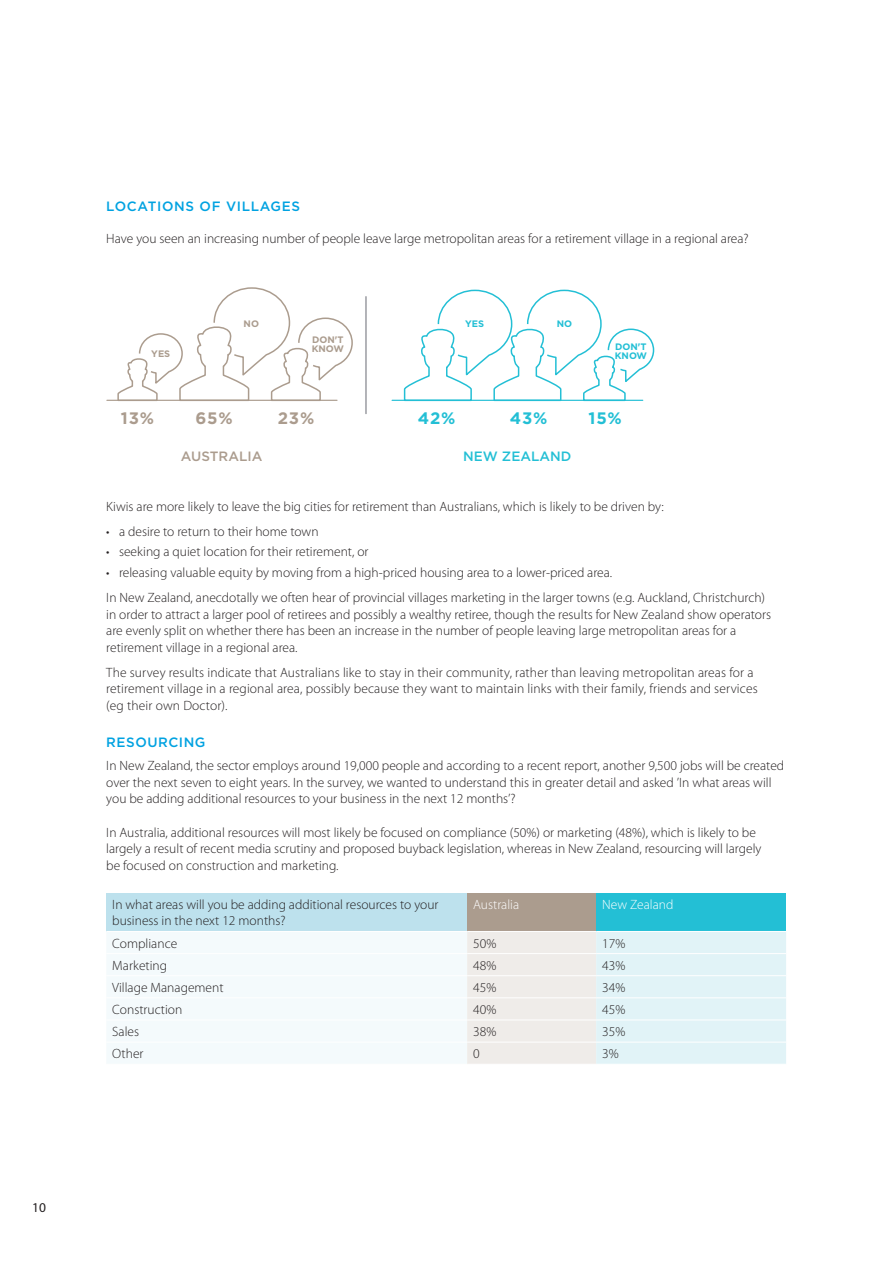
<style>
.page{position:relative;width:893px;height:1263px;background:#fff}
.page>*{position:absolute;margin:0;border:0;box-sizing:border-box;transform-origin:0 0}
._15_Broch_Head_1_A4{font:700 16.65px "Gotham";color:#ab9c8e}
._15_Broch_Head_1_A4-2{font:700 16.65px "Gotham";color:#23bfd5}
._15_Broch_Body_9_11{font:300 13.5px/16.5px "Myriad Pro";color:#231f20}
._15_Broch_Head_2_Got{font:500 13.5px "Gotham";letter-spacing:.05em;color:#00a2e1}
._15_Broch_Body_9_11-2{font:300 13.5px "Myriad Pro";color:#fff}
._15_Broch_Head_3_9_1{font:500 13.5px "Gotham";color:#23bfd5}
._15_Broch_Head_3_9_1-2{font:500 13.5px "Gotham";color:#ab9c8e}
.t1{font:13.5px "Myriad Pro";color:#231f20}
._15_Broch_Head_3_9_1-3{font:700 9.45px/9.4px "Gotham";color:#23bfd5}
._15_Broch_Head_3_9_1-4{font:700 9.45px/9.4px "Gotham";color:#ab9c8e}
</style>
<div class="page">
<div style="left:106px;top:893px;width:361px;height:38px;background:#bde1ed"></div>
<div style="left:467px;top:893px;width:129px;height:38px;background:#ab9c8e"></div>
<div style="left:596px;top:893px;width:190px;height:38px;background:#23bfd5"></div>
<div style="left:107px;top:932px;width:360px;height:131px;background:#f4fafc"></div>
<svg style="left:467px;top:932px;width:319px;height:132px"></svg>
<hr style="left:106px;top:953px;width:361px;height:1px;background:#fff">
<hr style="left:467px;top:953px;width:129px;height:1px;background:#fff">
<hr style="left:596px;top:953px;width:190px;height:1px;background:#fff">
<hr style="left:106px;top:975px;width:361px;height:1px;background:#fff">
<hr style="left:467px;top:975px;width:129px;height:1px;background:#fff">
<hr style="left:596px;top:975px;width:190px;height:1px;background:#fff">
<hr style="left:106px;top:997px;width:361px;height:1px;background:#fff">
<hr style="left:106px;top:1019px;width:361px;height:1px;background:#fff">
<hr style="left:106px;top:1042px;width:361px;height:1px;background:#fff">
<hr style="left:467px;top:997px;width:129px;height:1px;background:#fff">
<hr style="left:467px;top:1019px;width:129px;height:1px;background:#fff">
<hr style="left:467px;top:1042px;width:129px;height:1px;background:#fff">
<hr style="left:596px;top:997px;width:190px;height:1px;background:#fff">
<hr style="left:596px;top:1019px;width:190px;height:1px;background:#fff">
<hr style="left:596px;top:1042px;width:190px;height:1px;background:#fff">
<svg style="left:403px;top:289px;width:252px;height:113px"></svg>
<svg style="left:117px;top:287px;width:236px;height:114px"></svg>
<hr style="left:366px;top:297px;width:1px;height:117px;background:#696b73">
<hr style="left:107px;top:400px;width:230px;height:1px;background:#ab9c8e">
<hr style="left:392px;top:400px;width:251px;height:1px;background:#23bfd5">
<p class="t1" style="left:32px;top:1199px;width:15px">10</p>
<p class="_15_Broch_Head_2_Got" style="left:106px;top:199px;width:195px">LOCATIONS OF VILLAGES</p>
<p class="_15_Broch_Body_9_11" style="left:106px;top:230px;width:644px">Have you seen an increasing number of people leave large metropolitan areas for a retirement village in a regional area?</p>
<p class="_15_Broch_Head_3_9_1-4" style="left:151px;top:348px;width:21px">YES</p>
<p class="_15_Broch_Head_3_9_1-4" style="left:244px;top:318px;width:17px">NO</p>
<p class="_15_Broch_Head_3_9_1-3" style="left:557px;top:319px;width:17px">NO</p>
<p class="_15_Broch_Head_3_9_1-3" style="left:465px;top:319px;width:21px">YES</p>
<p class="_15_Broch_Head_3_9_1-4" style="left:312px;top:334px;width:34px">DON'T<br>KNOW</p>
<p class="_15_Broch_Head_3_9_1-3" style="left:615px;top:341px;width:34px">DON'T<br>KNOW</p>
<p class="_15_Broch_Head_1_A4" style="left:121px;top:408px;width:35px">13%</p>
<p class="_15_Broch_Head_1_A4" style="left:195px;top:408px;width:39px">65%</p>
<p class="_15_Broch_Head_1_A4" style="left:278px;top:408px;width:38px">23%</p>
<p class="_15_Broch_Head_1_A4-2" style="left:418px;top:408px;width:39px">42%</p>
<p class="_15_Broch_Head_1_A4-2" style="left:510px;top:408px;width:39px">43%</p>
<p class="_15_Broch_Head_1_A4-2" style="left:588px;top:408px;width:35px">15%</p>
<p class="_15_Broch_Head_3_9_1-2" style="left:181px;top:449px;width:83px">AUSTRALIA</p>
<p class="_15_Broch_Head_3_9_1" style="left:463px;top:449px;width:110px">NEW ZEALAND</p>
<p class="_15_Broch_Body_9_11" style="left:106px;top:498px;width:559px">Kiwis are more likely to leave the big cities for retirement than Australians, which is likely to be driven by:</p>
<p class="_15_Broch_Body_9_11" style="left:106px;top:523px;width:214px">• a desire to return to their home town</p>
<p class="_15_Broch_Body_9_11" style="left:106px;top:543px;width:264px">• seeking a quiet location for their retirement, or</p>
<p class="_15_Broch_Body_9_11" style="left:106px;top:564px;width:507px">• releasing valuable equity by moving from a high-priced housing area to a lower-priced area.</p>
<p class="_15_Broch_Body_9_11" style="left:106px;top:589px;width:666px">In New Zealand, anecdotally we often hear of provincial villages marketing in the larger towns (e.g. Auckland, Christchurch) in order to attract a larger pool of retirees and possibly a wealthy retiree, though the results for New Zealand show operators are evenly split on whether there has been an increase in the number of people leaving large metropolitan areas for a retirement village in a regional area.</p>
<p class="_15_Broch_Body_9_11" style="left:106px;top:664px;width:653px">The survey results indicate that Australians like to stay in their community, rather than leaving metropolitan areas for a retirement village in a regional area, possibly because they want to maintain links with their family, friends and services (eg their own Doctor).</p>
<p class="_15_Broch_Head_2_Got" style="left:106px;top:735px;width:101px">RESOURCING</p>
<p class="_15_Broch_Body_9_11" style="left:106px;top:757px;width:679px">In New Zealand, the sector employs around 19,000 people and according to a recent report, another 9,500 jobs will be created over the next seven to eight years. In the survey, we wanted to understand this in greater detail and asked ’In what areas will you be adding additional resources to your business in the next 12 months’?</p>
<p class="_15_Broch_Body_9_11" style="left:106px;top:824px;width:657px">In Australia, additional resources will most likely be focused on compliance (50%) or marketing (48%), which is likely to be largely a result of recent media scrutiny and proposed buyback legislation, whereas in New Zealand, resourcing will largely be focused on construction and marketing.</p>
<p class="_15_Broch_Body_9_11" style="left:112px;top:896px;width:328px">In what areas will you be adding additional resources to your business in the next 12 months?</p>
<p class="_15_Broch_Body_9_11-2" style="left:473px;top:896px;width:48px">Australia</p>
<p class="_15_Broch_Body_9_11-2" style="left:602px;top:896px;width:73px">New Zealand</p>
<p class="_15_Broch_Body_9_11" style="left:112px;top:935px;width:66px">Compliance</p>
<p class="_15_Broch_Body_9_11" style="left:473px;top:935px;width:25px">50%</p>
<p class="_15_Broch_Body_9_11" style="left:602px;top:935px;width:25px">17%</p>
<p class="_15_Broch_Body_9_11" style="left:112px;top:957px;width:56px">Marketing</p>
<p class="_15_Broch_Body_9_11" style="left:473px;top:957px;width:25px">48%</p>
<p class="_15_Broch_Body_9_11" style="left:602px;top:957px;width:25px">43%</p>
<p class="_15_Broch_Body_9_11" style="left:112px;top:979px;width:113px">Village Management</p>
<p class="_15_Broch_Body_9_11" style="left:473px;top:979px;width:25px">45%</p>
<p class="_15_Broch_Body_9_11" style="left:602px;top:979px;width:25px">34%</p>
<p class="_15_Broch_Body_9_11" style="left:112px;top:1001px;width:71px">Construction</p>
<p class="_15_Broch_Body_9_11" style="left:473px;top:1001px;width:25px">40%</p>
<p class="_15_Broch_Body_9_11" style="left:602px;top:1001px;width:25px">45%</p>
<p class="_15_Broch_Body_9_11" style="left:112px;top:1023px;width:28px">Sales</p>
<p class="_15_Broch_Body_9_11" style="left:473px;top:1023px;width:25px">38%</p>
<p class="_15_Broch_Body_9_11" style="left:602px;top:1023px;width:25px">35%</p>
<p class="_15_Broch_Body_9_11" style="left:112px;top:1045px;width:33px">Other</p>
<p class="_15_Broch_Body_9_11" style="left:473px;top:1045px;width:8px">0</p>
<p class="_15_Broch_Body_9_11" style="left:602px;top:1045px;width:18px">3%</p>
</div>
